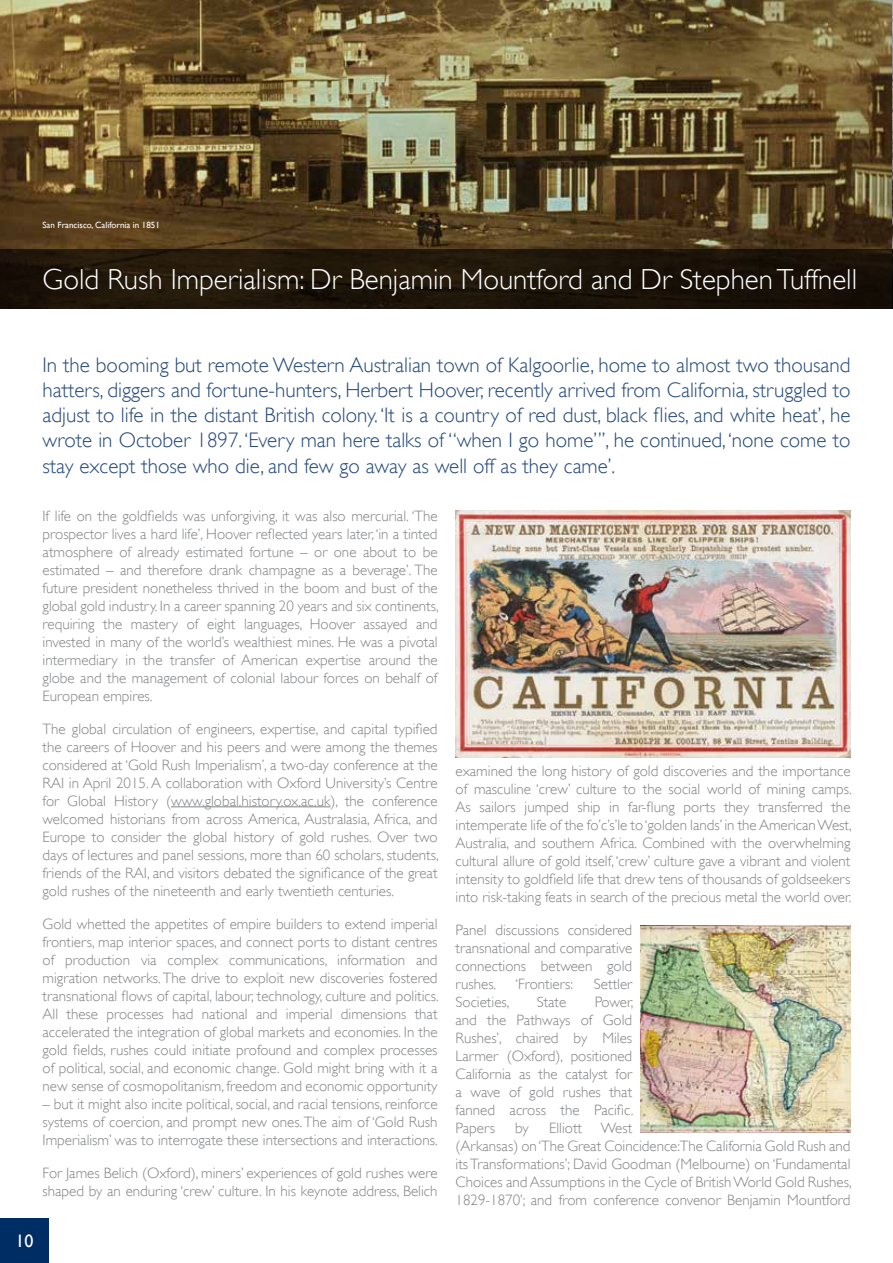
<style>
.page{position:relative;width:893px;height:1263px;background:#fff}
.page>*{position:absolute;margin:0;border:0;box-sizing:border-box;transform-origin:0 0}
.t1{font:300 28.95px "Gill Sans";color:#fff}
.t2{font:300 21px/25.2px "Gill Sans";color:#234879;text-align:justify}
.t3{font:18px "Gill Sans";color:#fff}
.t4{font:300 15px/18px "Gill Sans";color:#808285;text-align:justify}
.t5{font:9px "Gill Sans";color:#fff}
</style>
<div class="page">
<hr style="left:171px;top:806px;width:159px;height:1px;background:#808285">
<img style="left:0;top:0;width:892px;height:249px">
<hr style="left:892px;top:0;width:1px;height:308px;background:#f2f2f3">
<div style="left:0;top:249px;width:893px;height:59px;background:#1d1409"></div>
<hr style="left:892px;top:249px;width:1px;height:59px;background:#231f20">
<div style="left:0;top:1218px;width:49px;height:45px;background:#002d63"></div>
<img style="left:455px;top:510px;width:395px;height:247px">
<img style="left:641px;top:926px;width:209px;height:206px">
<p class="t5" style="left:43px;top:219px;width:119px">San Francisco, California in 1851</p>
<h1 class="t1" style="left:43px;top:256px;width:816px">Gold Rush Imperialism: Dr Benjamin Mountford and Dr StephenTuffnell</h1>
<p class="t2" style="left:43px;top:351px;width:809px">In the booming but remote Western Australian town of Kalgoorlie, home to almost two thousand hatters, diggers and fortune-hunters, Herbert Hoover, recently arrived from California, struggled to adjust to life in the distant British colony. ‘It is a country of red dust, black flies, and white heat’, he wrote in October 1897. ‘Every man here talks of “when I go home”’, he continued, ‘none come to stay except those who die, and few go away as well off as they came’.</p>
<p class="t4" style="left:43px;top:506px;width:398px">If life on the goldfields was unforgiving, it was also mercurial. ‘The prospector lives a hard life’, Hoover reflected years later,‘in a tinted atmosphere of already estimated fortune – or one about to be estimated – and therefore drank champagne as a beverage’. The future president nonetheless thrived in the boom and bust of the global gold industry. In a career spanning 20 years and six continents, requiring the mastery of eight languages, Hoover assayed and invested in many of the world’s wealthiest mines. He was a pivotal intermediary in the transfer of American expertise around the globe and the management of colonial labour forces on behalf of European empires.</p>
<p class="t4" style="left:43px;top:719px;width:398px">The global circulation of engineers, expertise, and capital typified the careers of Hoover and his peers and were among the themes considered at ‘Gold Rush Imperialism’, a two-day conference at the RAI in April 2015. A collaboration with Oxford University’s Centre for Global History (www.global.history.ox.ac.uk), the conference welcomed historians from across America, Australasia, Africa, and Europe to consider the global history of gold rushes. Over two days of lectures and panel sessions, more than 60 scholars, students, friends of the RAI, and visitors debated the significance of the great gold rushes of the nineteenth and early twentieth centuries.</p>
<p class="t4" style="left:43px;top:914px;width:398px">Gold whetted the appetites of empire builders to extend imperial frontiers, map interior spaces, and connect ports to distant centres of production via complex communications, information and migration networks. The drive to exploit new discoveries fostered transnational flows of capital, labour, technology, culture and politics.<br>All these processes had national and imperial dimensions that accelerated the integration of global markets and economies. In the gold fields, rushes could initiate profound and complex processes of political, social, and economic change. Gold might bring with it a new sense of cosmopolitanism, freedom and economic opportunity</p>
<p class="t4" style="left:43px;top:1094px;width:397px">– but it might also incite political, social, and racial tensions, reinforce systems of coercion, and prompt new ones. The aim of ‘Gold Rush Imperialism’ was to interrogate these intersections and interactions.</p>
<p class="t4" style="left:43px;top:1163px;width:396px">For James Belich (Oxford), miners’ experiences of gold rushes were shaped by an enduring ‘crew’ culture. In his keynote address, Belich</p>
<p class="t4" style="left:455px;top:761px;width:398px">examined the long history of gold discoveries and the importance of masculine ‘crew’ culture to the social world of mining camps.<br>As sailors jumped ship in far-flung ports they transferred the intemperate life of the fo’c’s’le to ‘golden lands’ in the American West, Australia, and southern Africa. Combined with the overwhelming cultural allure of gold itself, ‘crew’ culture gave a vibrant and violent intensity to goldfield life that drew tens of thousands of goldseekers into risk-taking feats in search of the precious metal the world over.</p>
<p class="t4" style="left:456px;top:920px;width:178px">Panel discussions considered transnational and comparative connections between gold rushes.</p>
<p class="t4" style="left:515px;top:974px;width:59px">‘Frontiers:</p>
<p class="t4" style="left:594px;top:974px;width:40px">Settler</p>
<p class="t4" style="left:456px;top:992px;width:55px">Societies,</p>
<p class="t4" style="left:537px;top:992px;width:31px">State</p>
<p class="t4" style="left:456px;top:992px;width:179px;text-indent:139px">Power, and the Pathways of Gold Rushes’, chaired by Miles Larmer (Oxford), positioned California as the catalyst for a wave of gold rushes that fanned across the Pacific.<br>Papers</p>
<p class="t4" style="left:456px;top:1118px;width:398px;text-align:left;text-indent:94px">Elliott West<br>(Arkansas) on ‘The Great Coincidence:The California Gold Rush and its Transformations’; David Goodman (Melbourne) on ‘Fundamental Choices and Assumptions in the Cycle of British World Gold Rushes, 1829-1870’; and from conference convenor Benjamin Mountford</p>
<p class="t4" style="left:515px;top:1118px;width:15px">by</p>
<p class="t3" style="left:15px;top:1230px;width:19px">10</p>
</div>
